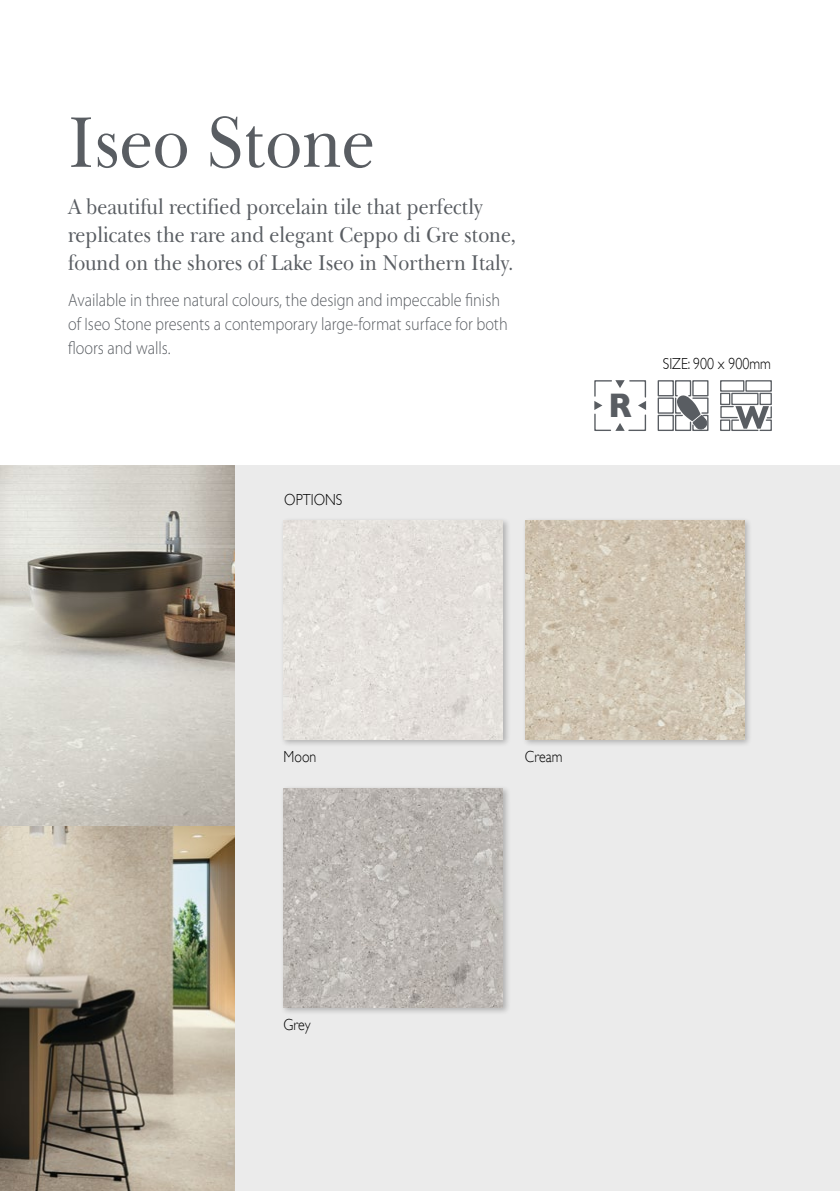
<style>
.page{position:relative;width:840px;height:1191px;background:#fff}
.page>*{position:absolute;margin:0;border:0;box-sizing:border-box;transform-origin:0 0}
.t1{font:74px "New Baskerville IT Cby BT";color:#595d62;scale:.9 1}
.t2{font:700 34.8px "Gill Sans";color:#595d62;scale:.9 1}
.t3{font:22px/28px "New Baskerville IT Cby BT";color:#595d62;scale:.9 1}
.t4{font:300 18px/24px "Myriad Pro";color:#595d62;scale:.9 1}
.t5{font:300 16px "Gill Sans";color:#000;scale:.87 1}
</style>
<div class="page">
<div style="left:210px;top:465px;width:629px;height:726px;background:#ebebeb"></div>
<img style="left:0;top:465px;width:234px;height:726px">
<div style="left:657px;top:380px;width:16px;height:16px;border:1px solid #595d62"></div>
<div style="left:657px;top:397px;width:16px;height:17px;border:1px solid #595d62"></div>
<div style="left:657px;top:415px;width:16px;height:16px;border:1px solid #595d62"></div>
<svg style="left:675px;top:380px;width:33px;height:51px"></svg>
<svg style="left:720px;top:380px;width:52px;height:51px"></svg>
<svg style="left:594px;top:380px;width:52px;height:51px"></svg>
<div style="left:281px;top:517px;width:230px;height:230px;background:#000;opacity:.25"></div>
<img style="left:283px;top:520px;width:219px;height:219px">
<div style="left:281px;top:785px;width:230px;height:230px;background:#000;opacity:.25"></div>
<img style="left:283px;top:788px;width:219px;height:219px">
<div style="left:522px;top:517px;width:230px;height:230px;background:#000;opacity:.25"></div>
<img style="left:524px;top:520px;width:219px;height:219px">
<h1 class="t1" style="left:68px;top:96px;width:342px">Iseo Stone</h1>
<p class="t3" style="left:68px;top:193px;width:499px">A beautiful rectified porcelain tile that perfectly replicates the rare and elegant Ceppo di Gre stone, found on the shores of Lake Iseo in Northern Italy.</p>
<p class="t4" style="left:68px;top:288px;width:489px">Available in three natural colours, the design and impeccable finish of Iseo Stone presents a contemporary large-format surface for both floors and walls.</p>
<p class="t5" style="left:284px;top:490px;width:68px">OPTIONS</p>
<h2 class="t2" style="left:608px;top:378px;width:27px">R</h2>
<p class="t5" style="left:662px;top:354px;width:126px">SIZE: 900 x 900mm</p>
<p class="t5" style="left:283px;top:747px;width:39px">Moon</p>
<p class="t5" style="left:524px;top:747px;width:44px">Cream</p>
<p class="t5" style="left:283px;top:1015px;width:33px">Grey</p>
</div>
